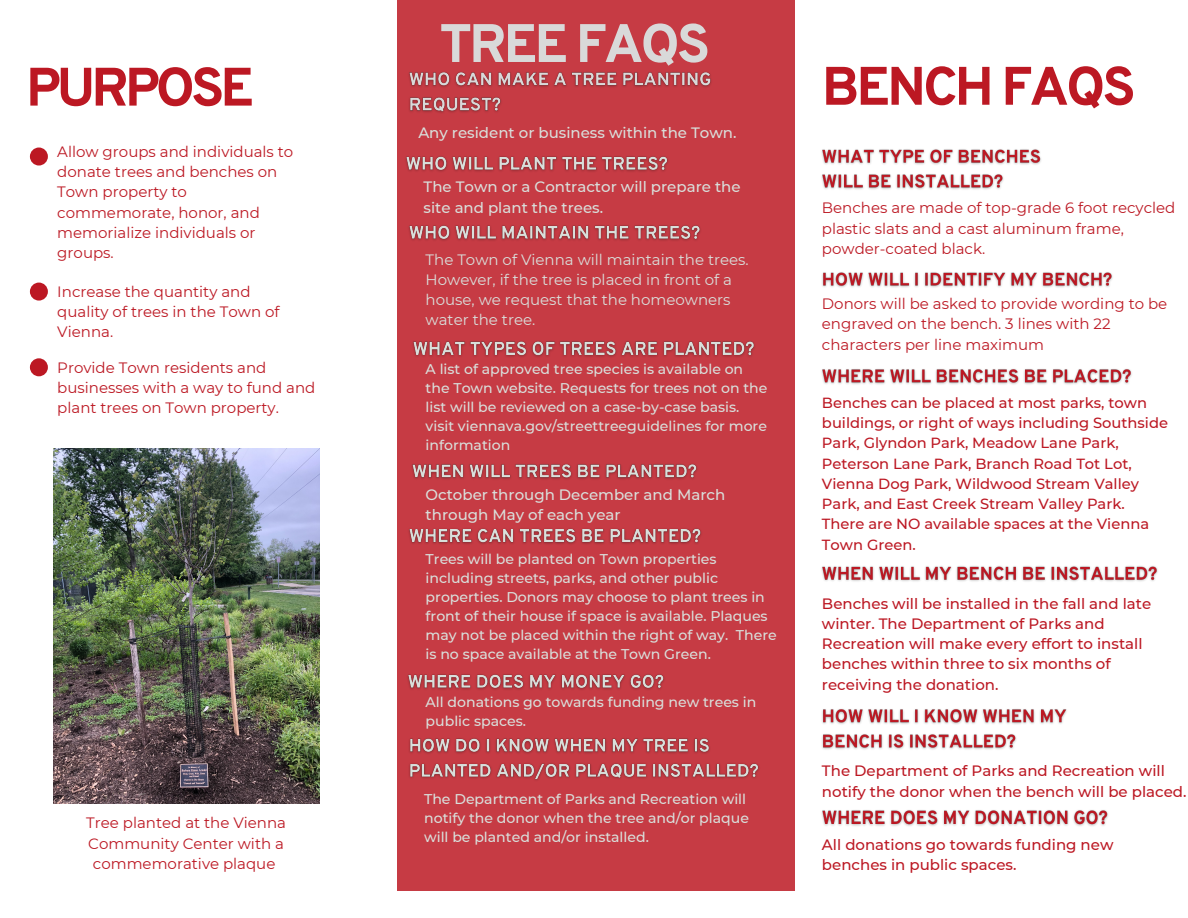
<style>
.page{position:relative;width:1188px;height:918px;background:#fff}
.page>*{position:absolute;margin:0;border:0;box-sizing:border-box;transform-origin:0 0}
.t1{font:800 54.15px "Overpass";letter-spacing:-.055em;color:#bc1823}
.t2{font:800 54.15px "Overpass";letter-spacing:-.055em;color:#d9d9d9}
.t3{font:800 54px "Overpass";letter-spacing:-.07em;color:#bc1823}
.t4{font:15px/20.2px "Montserrat";color:#bc1823}
.t5{font:500 15px/20.2px "Montserrat";color:#bc1823}
.t6{font:500 15px/20.2px "Montserrat";color:#d9dfdb}
.t7{font:15px/20.2px "Montserrat";color:#d9dfdb}
.t8{font:500 14.7px/20.2px "Montserrat";color:#bc1823}
.t9{font:500 14.1px/19.2px "Montserrat";color:#d9dfdb}
</style>
<div class="page">
<div style="left:397px;top:0;width:397px;height:891px;background:#c63b44"></div>
<div style="left:30px;top:148px;width:18px;height:18px;background:#bc1823;border-radius:50%"></div>
<div style="left:30px;top:283px;width:18px;height:18px;background:#bc1823;border-radius:50%"></div>
<div style="left:30px;top:358px;width:18px;height:18px;background:#bc1823;border-radius:50%"></div>
<img style="left:409px;top:72px;width:303px;height:41px">
<img style="left:406px;top:156px;width:262px;height:16px">
<img style="left:409px;top:225px;width:292px;height:16px">
<img style="left:413px;top:341px;width:342px;height:16px">
<img style="left:412px;top:464px;width:285px;height:15px">
<img style="left:53px;top:449px;width:267px;height:354px">
<img style="left:409px;top:528px;width:293px;height:16px">
<img style="left:407px;top:674px;width:257px;height:16px">
<img style="left:409px;top:738px;width:350px;height:42px">
<img style="left:821px;top:149px;width:220px;height:41px">
<img style="left:822px;top:272px;width:291px;height:16px">
<img style="left:821px;top:369px;width:311px;height:16px">
<img style="left:821px;top:566px;width:337px;height:16px">
<img style="left:822px;top:709px;width:245px;height:41px">
<img style="left:821px;top:810px;width:287px;height:16px">
<h2 class="t3" style="left:26px;top:65px;width:230px">PURPOSE</h2>
<p class="t4" style="left:57px;top:141px;width:238px">Allow groups and individuals to donate trees and benches on<br>Town property to commemorate, honor, and memorialize individuals or groups.</p>
<p class="t4" style="left:57px;top:281px;width:224px">Increase the quantity and quality of trees in the Town of<br>Vienna.</p>
<p class="t4" style="left:57px;top:357px;width:260px">Provide Town residents and businesses with a way to fund and plant trees on Town property.</p>
<p class="t4" style="left:86px;top:813px;width:201px;text-align:center">Tree planted at the Vienna<br>Community Center with a commemorative plaque</p>
<h1 class="t2" style="left:439px;top:21px;width:272px">TREE FAQS</h1>
<p class="t6" style="left:418px;top:123px;width:320px">Any resident or business within the Town.</p>
<p class="t6" style="left:424px;top:177px;width:319px">The Town or a Contractor will prepare the site and plant the trees.</p>
<p class="t7" style="left:426px;top:249px;width:325px">The Town of Vienna will maintain the trees.<br>However, if the tree is placed in front of a house, we request that the homeowners water the tree.</p>
<p class="t9" style="left:426px;top:359px;width:343px">A list of approved tree species is available on the Town website. Requests for trees not on the list will be reviewed on a case-by-case basis. visit viennava.gov/streettreeguidelines for more information</p>
<p class="t6" style="left:426px;top:485px;width:301px">October through December and March through May of each year</p>
<p class="t9" style="left:426px;top:549px;width:353px">Trees will be planted on Town properties including streets, parks, and other public properties. Donors may choose to plant trees in front of their house if space is available. Plaques may not be placed within the right of way. There is no space available at the Town Green.</p>
<p class="t9" style="left:426px;top:692px;width:332px">All donations go towards funding new trees in public spaces.</p>
<p class="t9" style="left:424px;top:789px;width:326px">The Department of Parks and Recreation will notify the donor when the tree and/or plaque will be planted and/or installed.</p>
<h1 class="t1" style="left:822px;top:64px;width:315px">BENCH FAQS</h1>
<p class="t4" style="left:822px;top:198px;width:355px">Benches are made of top-grade 6 foot recycled plastic slats and a cast aluminum frame, powder-coated black.</p>
<p class="t4" style="left:822px;top:294px;width:347px">Donors will be asked to provide wording to be engraved on the bench. 3 lines with 22 characters per line maximum</p>
<p class="t8" style="left:822px;top:392px;width:348px">Benches can be placed at most parks, town buildings, or right of ways including Southside Park, Glyndon Park, Meadow Lane Park, Peterson Lane Park, Branch Road Tot Lot, Vienna Dog Park, Wildwood Stream Valley Park, and East Creek Stream Valley Park.<br>There are NO available spaces at the Vienna Town Green.</p>
<p class="t5" style="left:822px;top:593px;width:331px">Benches will be installed in the fall and late winter. The Department of Parks and Recreation will make every effort to install benches within three to six months of receiving the donation.</p>
<p class="t5" style="left:822px;top:761px;width:366px">The Department of Parks and Recreation will notify the donor when the bench will be placed.</p>
<p class="t5" style="left:822px;top:834px;width:293px">All donations go towards funding new benches in public spaces.</p>
</div>
